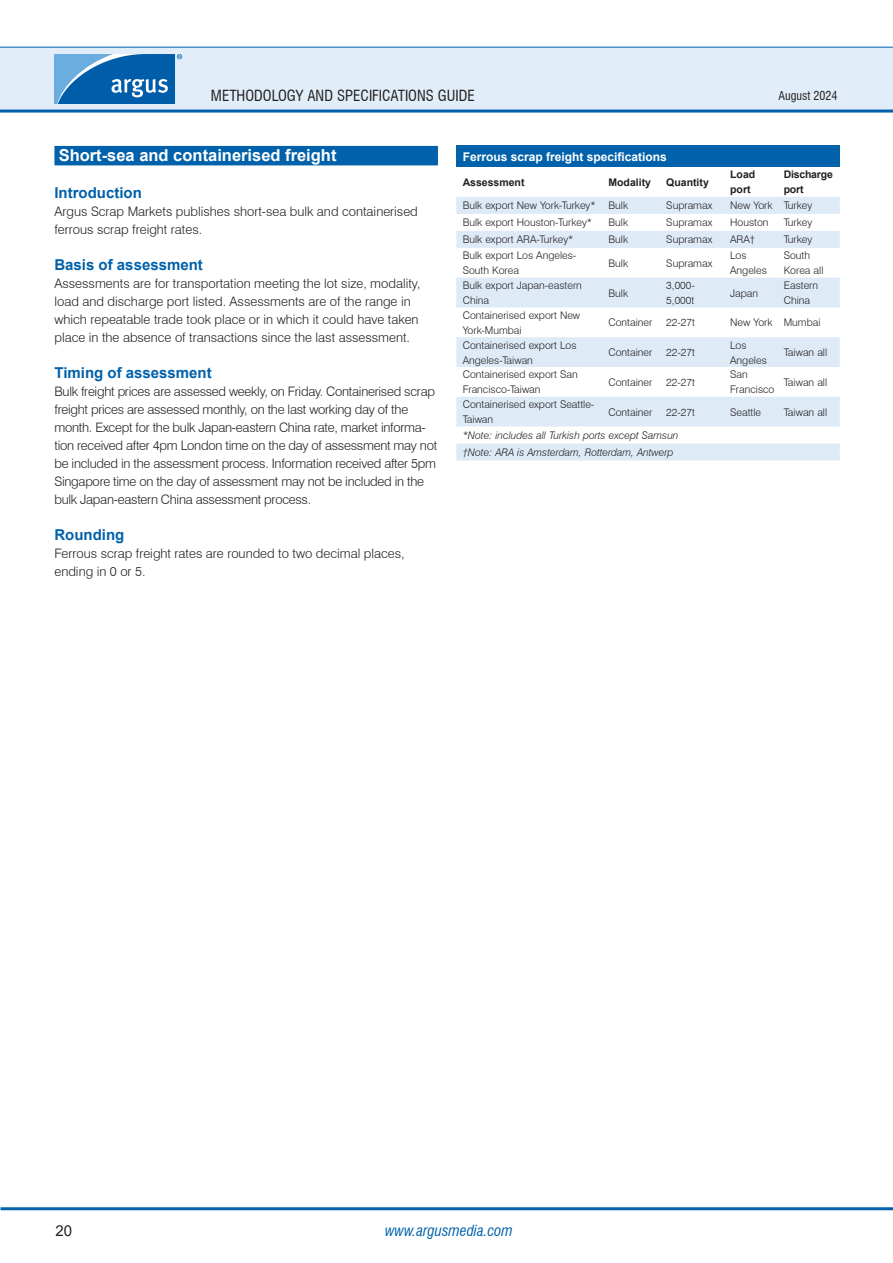
<style>
.page{position:relative;width:893px;height:1263px;background:#fff}
.page>*{position:absolute;margin:0;border:0;box-sizing:border-box;transform-origin:0 0}
.H1_-_Section_header_-_WOB{font:700 16.5px "Arial";color:#fff}
.H2_-_Bold_headline_-_old_H4{font:700 15px "Arial";color:#0161aa}
.t1{font:condensed 15px "Swiss 721 BT";color:#231f20}
.t2{font:italic condensed 15px "Swiss 721 BT";color:#0161aa}
.t3{font:15px "Arial";color:#231f20}
.P1_-_Body_Text{font:300 13.05px/18px "Swiss 721 BT";letter-spacing:-.02em;color:#231f20}
.P1_-_Body_Text-2{font:300 13.05px/18px "Swiss 721 BT";color:#231f20}
.Table_head_WOB{font:700 12px "Arial";color:#fff}
.t4{font:condensed 12px "Swiss 721 BT";color:#231f20}
.Table_text{font:300 10.5px/15px "Swiss 721 BT";color:#231f20}
.Table_text-2{font:italic 300 10.5px "Swiss 721 BT";color:#231f20}
.Table_text_bold{font:700 10.5px/15px "Arial";color:#231f20}
.Table_text_bold-2{font:700 10.5px/15px "Arial";letter-spacing:-.02em;color:#231f20}
</style>
<div class="page">
<div style="left:0;top:47px;width:893px;height:64px;background:#e1eef9"></div>
<hr style="left:0;top:110px;width:893px;height:3px;background:#0161aa">
<hr style="left:0;top:47px;width:893px;height:1px;background:#0161aa">
<hr style="left:1px;top:1207px;width:892px;height:3px;background:#0161aa">
<svg style="left:54px;top:54px;width:128px;height:50px"></svg>
<div style="left:54px;top:146px;width:384px;height:19px;background:#0161aa"></div>
<div style="left:456px;top:146px;width:384px;height:21px;background:#0161aa"></div>
<svg style="left:456px;top:197px;width:384px;height:263px;fill:#deebf7"></svg>
<h2 class="t1" style="left:211px;top:86px;width:265px">METHODOLOGY AND SPECIFICATIONS GUIDE</h2>
<p class="t4" style="left:778px;top:88px;width:61px">August 2024</p>
<p class="H1_-_Section_header_-_WOB" style="left:59px;top:144px;width:279px">Short-sea and containerised freight</p>
<p class="H2_-_Bold_headline_-_old_H4" style="left:54px;top:182px;width:89px">Introduction</p>
<p class="P1_-_Body_Text-2" style="left:54px;top:202px;width:365px">Argus Scrap Markets publishes short-sea bulk and containerised ferrous scrap freight rates.</p>
<p class="H2_-_Bold_headline_-_old_H4" style="left:54px;top:254px;width:150px">Basis of assessment</p>
<p class="P1_-_Body_Text-2" style="left:54px;top:274px;width:368px">Assessments are for transportation meeting the lot size, modality, load and discharge port listed. Assessments are of the range in which repeatable trade took place or in which it could have taken place in the absence of transactions since the last assessment.</p>
<p class="H2_-_Bold_headline_-_old_H4" style="left:54px;top:362px;width:159px">Timing of assessment</p>
<p class="P1_-_Body_Text" style="left:54px;top:382px;width:384px">Bulk freight prices are assessed weekly, on Friday. Containerised scrap freight prices are assessed monthly, on the last working day of the month. Except for the bulk Japan-eastern China rate, market informa&shy;tion received after 4pm London time on the day of assessment may not be included in the assessment process. Information received after 5pm Singapore time on the day of assessment may not be included in the bulk Japan-eastern China assessment process.</p>
<p class="H2_-_Bold_headline_-_old_H4" style="left:54px;top:524px;width:71px">Rounding</p>
<p class="P1_-_Body_Text-2" style="left:54px;top:544px;width:352px">Ferrous scrap freight rates are rounded to two decimal places, ending in 0 or 5.</p>
<p class="Table_head_WOB" style="left:463px;top:148px;width:206px">Ferrous scrap freight specifications</p>
<p class="Table_text_bold" style="left:463px;top:175px;width:63px">Assessment</p>
<p class="Table_text_bold" style="left:608px;top:175px;width:44px">Modality</p>
<p class="Table_text_bold" style="left:666px;top:175px;width:44px">Quantity</p>
<p class="Table_text_bold" style="left:730px;top:167px;width:27px">Load port</p>
<p class="Table_text_bold-2" style="left:784px;top:167px;width:51px">Discharge port</p>
<p class="Table_text" style="left:463px;top:198px;width:135px">Bulk export New York-Turkey*</p>
<p class="Table_text" style="left:608px;top:198px;width:21px">Bulk</p>
<p class="Table_text" style="left:666px;top:198px;width:48px">Supramax</p>
<p class="Table_text" style="left:730px;top:198px;width:44px">New York</p>
<p class="Table_text" style="left:784px;top:198px;width:30px">Turkey</p>
<p class="Table_text" style="left:463px;top:215px;width:131px">Bulk export Houston-Turkey*</p>
<p class="Table_text" style="left:608px;top:215px;width:21px">Bulk</p>
<p class="Table_text" style="left:666px;top:215px;width:48px">Supramax</p>
<p class="Table_text" style="left:730px;top:215px;width:40px">Houston</p>
<p class="Table_text" style="left:784px;top:215px;width:30px">Turkey</p>
<p class="Table_text" style="left:463px;top:232px;width:112px">Bulk export ARA-Turkey*</p>
<p class="Table_text" style="left:608px;top:232px;width:21px">Bulk</p>
<p class="Table_text" style="left:666px;top:232px;width:48px">Supramax</p>
<p class="Table_text" style="left:730px;top:232px;width:26px">ARA†</p>
<p class="Table_text" style="left:784px;top:232px;width:30px">Turkey</p>
<p class="Table_text" style="left:463px;top:248px;width:115px">Bulk export Los Angeles-<br>South Korea</p>
<p class="Table_text" style="left:608px;top:255px;width:21px">Bulk</p>
<p class="Table_text" style="left:666px;top:255px;width:48px">Supramax</p>
<p class="Table_text" style="left:730px;top:248px;width:38px">Los<br>Angeles</p>
<p class="Table_text" style="left:784px;top:248px;width:41px">South<br>Korea all</p>
<p class="Table_text" style="left:463px;top:278px;width:121px">Bulk export Japan-eastern<br>China</p>
<p class="Table_text" style="left:608px;top:285px;width:21px">Bulk</p>
<p class="Table_text" style="left:666px;top:278px;width:30px">3,000-<br>5,000t</p>
<p class="Table_text" style="left:730px;top:285px;width:30px">Japan</p>
<p class="Table_text" style="left:784px;top:278px;width:36px">Eastern<br>China</p>
<p class="Table_text" style="left:463px;top:307px;width:119px">Containerised export New<br>York-Mumbai</p>
<p class="Table_text" style="left:608px;top:315px;width:45px">Container</p>
<p class="Table_text" style="left:666px;top:315px;width:30px">22-27t</p>
<p class="Table_text" style="left:730px;top:315px;width:44px">New York</p>
<p class="Table_text" style="left:784px;top:315px;width:38px">Mumbai</p>
<p class="Table_text" style="left:463px;top:337px;width:115px">Containerised export Los<br>Angeles-Taiwan</p>
<p class="Table_text" style="left:608px;top:345px;width:45px">Container</p>
<p class="Table_text" style="left:666px;top:345px;width:30px">22-27t</p>
<p class="Table_text" style="left:730px;top:337px;width:38px">Los<br>Angeles</p>
<p class="Table_text" style="left:784px;top:345px;width:45px">Taiwan all</p>
<p class="Table_text" style="left:463px;top:367px;width:116px">Containerised export San<br>Francisco-Taiwan</p>
<p class="Table_text" style="left:608px;top:374px;width:45px">Container</p>
<p class="Table_text" style="left:666px;top:374px;width:30px">22-27t</p>
<p class="Table_text" style="left:730px;top:367px;width:46px">San<br>Francisco</p>
<p class="Table_text" style="left:784px;top:374px;width:45px">Taiwan all</p>
<p class="Table_text" style="left:463px;top:397px;width:133px">Containerised export Seattle-<br>Taiwan</p>
<p class="Table_text" style="left:608px;top:404px;width:45px">Container</p>
<p class="Table_text" style="left:666px;top:404px;width:30px">22-27t</p>
<p class="Table_text" style="left:730px;top:404px;width:32px">Seattle</p>
<p class="Table_text" style="left:784px;top:404px;width:45px">Taiwan all</p>
<p class="Table_text-2" style="left:463px;top:429px;width:217px">*Note: includes all Turkish ports except Samsun</p>
<p class="Table_text-2" style="left:463px;top:446px;width:212px">†Note: ARA is Amsterdam, Rotterdam, Antwerp</p>
<h2 class="t3" style="left:55px;top:1220px;width:18px">20</h2>
<h2 class="t2" style="left:385px;top:1221px;width:129px">www.argusmedia.com</h2>
</div>
